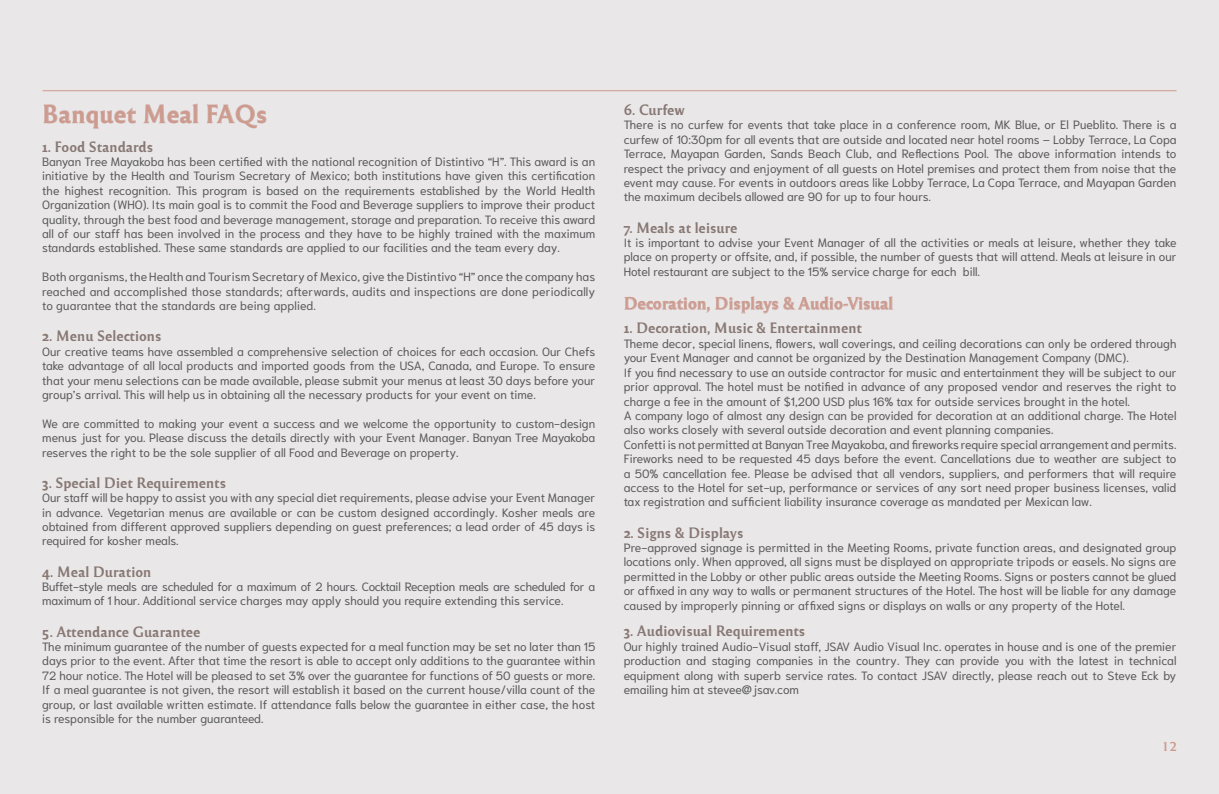
<style>
.page{position:relative;width:1219px;height:794px;background:#e9e7e7}
.page>*{position:absolute;margin:0;border:0;box-sizing:border-box;transform-origin:0 0}
.t1{font:24px "Reforma 1969 Negra";color:#cd9a8d}
.t2{font:16px "Reforma 1969 Negra";letter-spacing:.005em;color:#cd9a8d}
.t3{font:14px "Reforma 1969 Negra";letter-spacing:-.01em;color:#877874}
.t4{font:12px/14.4px "Niramit";color:#58595b;text-align:justify}
.t5{font:12px/14.4px "Niramit";letter-spacing:-.02em;color:#58595b}
.t6{font:12px "Reforma 1969 Negra";color:#cd9a8d}
</style>
<div class="page">
<svg style="left:43px;top:104px;width:93px;height:25px"></svg>
<svg style="left:144px;top:91px;width:55px;height:33px"></svg>
<svg style="left:207px;top:104px;width:59px;height:24px"></svg>
<svg style="left:624px;top:296px;width:269px;height:18px"></svg>
<hr style="left:43px;top:90px;width:1133px;height:1px;background:#cd9a8d">
<h1 class="t1" style="left:42px;top:100px;width:227px">Banquet Meal FAQs</h1>
<p class="t3" style="left:42px;top:138px;width:113px">1. Food Standards</p>
<p class="t4" style="left:42px;top:154px;width:555px">Banyan Tree Mayakoba has been certified with the national recognition of Distintivo “H”. This award is an initiative by the Health and Tourism Secretary of Mexico; both institutions have given this certification the highest recognition. This program is based on the requirements established by the World Health Organization (WHO). Its main goal is to commit the Food and Beverage suppliers to improve their product quality, through the best food and beverage management, storage and preparation. To receive this award all of our staff has been involved in the process and they have to be highly trained with the maximum standards established. These same standards are applied to our facilities and the team every day.</p>
<p class="t4" style="left:42px;top:270px;width:555px">Both organisms, the Health and Tourism Secretary of Mexico, give the Distintivo “H” once the company has reached and accomplished those standards; afterwards, audits and inspections are done periodically to guarantee that the standards are being applied.</p>
<p class="t3" style="left:42px;top:328px;width:121px">2. Menu Selections</p>
<p class="t4" style="left:42px;top:344px;width:555px">Our creative teams have assembled a comprehensive selection of choices for each occasion. Our Chefs take advantage of all local products and imported goods from the USA, Canada, and Europe. To ensure that your menu selections can be made available, please submit your menus at least 30 days before your group’s arrival. This will help us in obtaining all the necessary products for your event on time.</p>
<p class="t4" style="left:42px;top:416px;width:555px">We are committed to making your event a success and we welcome the opportunity to custom-design menus just for you. Please discuss the details directly with your Event Manager. Banyan Tree Mayakoba reserves the right to be the sole supplier of all Food and Beverage on property.</p>
<p class="t3" style="left:42px;top:474px;width:186px">3. Special D iet Requirements</p>
<p class="t4" style="left:42px;top:490px;width:555px">Our staff will be happy to assist you with any special diet requirements, please advise your Event Manager in advance. Vegetarian menus are available or can be custom designed accordingly. Kosher meals are obtained from different approved suppliers depending on guest preferences; a lead order of 45 days is required for kosher meals.</p>
<p class="t3" style="left:42px;top:563px;width:111px">4. Meal Duration</p>
<p class="t5" style="left:42px;top:579px;width:555px">Buffet-style meals are scheduled for a maximum of 2 hours. Cocktail Reception meals are scheduled for a maximum of 1 hour. Additional service charges may apply should you require extending this service.</p>
<p class="t3" style="left:42px;top:623px;width:160px">5. Attendance Guarantee</p>
<p class="t4" style="left:42px;top:639px;width:555px">The minimum guarantee of the number of guests expected for a meal function may be set no later than 15 days prior to the event. After that time the resort is able to accept only additions to the guarantee within 72 hour notice. The Hotel will be pleased to set 3% over the guarantee for functions of 50 guests or more.<br>If a meal guarantee is not given, the resort will establish it based on the current house/villa count of the group, or last available written estimate. If attendance falls below the guarantee in either case, the host is responsible for the number guaranteed.</p>
<p class="t3" style="left:624px;top:102px;width:63px">6. Curfew</p>
<p class="t4" style="left:624px;top:118px;width:554px">There is no curfew for events that take place in a conference room, MK Blue, or El Pueblito. There is a curfew of 10:30pm for all events that are outside and located near hotel rooms – Lobby Terrace, La Copa Terrace, Mayapan Garden, Sands Beach Club, and Reflections Pool. The above information intends to respect the privacy and enjoyment of all guests on Hotel premises and protect them from noise that the event may cause. For events in outdoors areas like Lobby Terrace, La Copa Terrace, and Mayapan Garden the maximum decibels allowed are 90 for up to four hours.</p>
<p class="t3" style="left:624px;top:219px;width:115px">7. Meals at leisure</p>
<p class="t4" style="left:624px;top:235px;width:554px">It is important to advise your Event Manager of all the activities or meals at leisure, whether they take place on property or offsite, and, if possible, the number of guests that will attend. Meals at leisure in our Hotel restaurant are subject to the 15% service charge for each bill.</p>
<h2 class="t2" style="left:624px;top:294px;width:271px">Decoration, D isplays &amp; Audio-Visual</h2>
<p class="t3" style="left:624px;top:320px;width:240px">1. Decoration, Music &amp; Entertainment</p>
<p class="t4" style="left:624px;top:336px;width:554px;text-align:left">Theme decor, special linens, flowers, wall coverings, and ceiling decorations can only be ordered through your Event Manager and cannot be organized by the Destination Management Company (DMC).<br>If you find necessary to use an outside contractor for music and entertainment they will be subject to our prior approval. The hotel must be notified in advance of any proposed vendor and reserves the right to charge a fee in the amount of $1,200 USD plus 16% tax for outside services brought in the hotel.<br>A company logo of almost any design can be provided for decoration at an additional charge. The Hotel also works closely with several outside decoration and event planning companies.<br>Confetti is not permitted at Banyan Tree Mayakoba, and fireworks require special arrangement and permits.<br>Fireworks need to be requested 45 days before the event. Cancellations due to weather are subject to a 50% cancellation fee. Please be advised that all vendors, suppliers, and performers that will require access to the Hotel for set-up, performance or services of any sort need proper business licenses, valid tax registration and sufficient liability insurance coverage as mandated per Mexican law.</p>
<p class="t3" style="left:624px;top:524px;width:121px">2. Signs &amp; Displays</p>
<p class="t4" style="left:624px;top:540px;width:554px">Pre-approved signage is permitted in the Meeting Rooms, private function areas, and designated group locations only. When approved, all signs must be displayed on appropriate tripods or easels. No signs are permitted in the Lobby or other public areas outside the Meeting Rooms. Signs or posters cannot be glued or affixed in any way to walls or permanent structures of the Hotel. The host will be liable for any damage caused by improperly pinning or affixed signs or displays on walls or any property of the Hotel.</p>
<p class="t3" style="left:624px;top:623px;width:183px">3. Audiovisual Requirements</p>
<p class="t4" style="left:624px;top:639px;width:554px">Our highly trained Audio-Visual staff, JSAV Audio Visual Inc. operates in house and is one of the premier production and staging companies in the country. They can provide you with the latest in technical equipment along with superb service rates. To contact JSAV directly, please reach out to Steve Eck by emailing him at stevee@jsav.com</p>
<p class="t6" style="left:1163px;top:739px;width:15px">12</p>
</div>
